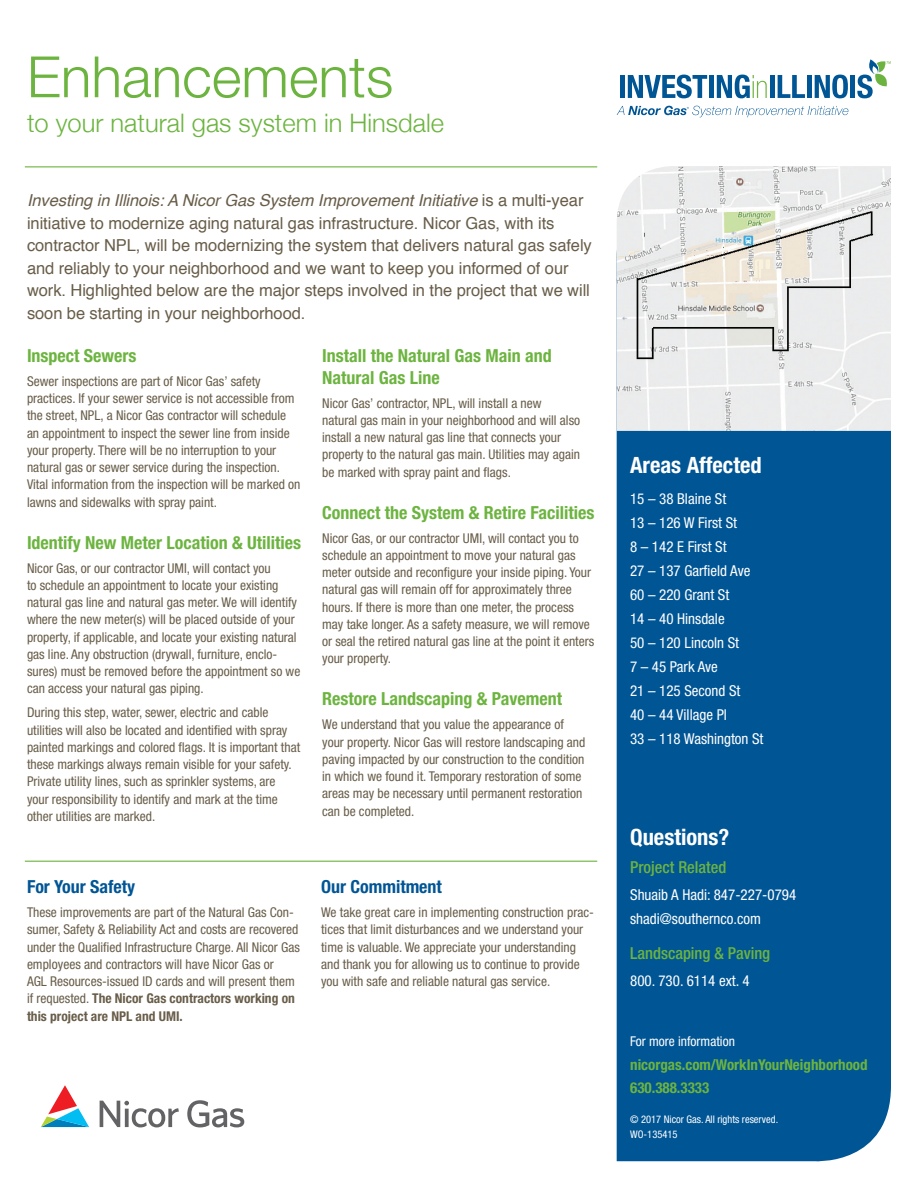
<style>
.page{position:relative;width:918px;height:1188px;background:#fff}
.page>*{position:absolute;margin:0;border:0;box-sizing:border-box;transform-origin:0 0}
.t1{font:300 57px "Helvetica Neue";color:#6cb43f}
.t2{font:300 25.5px "Helvetica Neue";color:#6cb43f}
.t3{font:700 condensed 22.5px "Helvetica Neue";color:#fff}
.t4{font:700 condensed 18px/21.8px "Helvetica Neue";color:#6cb43f}
.t5{font:700 condensed 18px "Helvetica Neue";color:#005595}
.t6{font:16.5px/22.5px "Helvetica";letter-spacing:-.005em;color:#685d49}
.t7{font:500 condensed 16.5px "Helvetica Neue";color:#6cb43f}
.t8{font:condensed 15px/24px "Helvetica Neue";color:#fff}
.t9{font:700 condensed 15px/22.5px "Helvetica Neue";color:#6cb43f}
.t10{font:condensed 13.5px/17.2px "Helvetica Neue";color:#685d49}
.t11{font:condensed 13.5px "Helvetica Neue";color:#fff}
.t12{font:condensed 10.5px/15px "Helvetica Neue";color:#fff}
.s1{font-style:italic}
.s2{font-weight:700}
</style>
<div class="page">
<div style="left:617px;top:431px;width:274px;height:731px;background:#005595"></div>
<hr style="left:25px;top:166px;width:572px;height:1px;background:#6cb43f">
<hr style="left:25px;top:861px;width:572px;height:1px;background:#6cb43f">
<svg style="left:617px;top:106px;width:231px;height:11px"></svg>
<div style="left:620px;top:75px;width:5px;height:23px;background:#005595"></div>
<svg style="left:628px;top:75px;width:79px;height:23px"></svg>
<div style="left:709px;top:75px;width:5px;height:23px;background:#005595"></div>
<svg style="left:717px;top:75px;width:50px;height:23px"></svg>
<hr style="left:770px;top:75px;width:4px;height:23px;background:#005595">
<svg style="left:778px;top:75px;width:27px;height:23px"></svg>
<div style="left:807px;top:75px;width:5px;height:23px;background:#005595"></div>
<svg style="left:815px;top:75px;width:33px;height:23px"></svg>
<hr style="left:851px;top:75px;width:4px;height:23px;background:#005595">
<svg style="left:857px;top:59px;width:34px;height:39px"></svg>
<img style="left:617px;top:166px;width:274px;height:265px">
<svg style="left:41px;top:1085px;width:48px;height:42px"></svg>
<svg style="left:100px;top:1100px;width:144px;height:27px"></svg>
<h1 class="t1" style="left:27px;top:31px;width:368px">Enhancements</h1>
<h2 class="t2" style="left:27px;top:102px;width:419px">to your natural gas system in Hinsdale</h2>
<p class="t6" style="left:27px;top:190px;width:566px"><span class="s1">Investing in Illinois: A Nicor Gas System Improvement Initiative</span> is a multi-year initiative to modernize aging natural gas infrastructure. Nicor Gas, with its contractor NPL, will be modernizing the system that delivers natural gas safely and reliably to your neighborhood and we want to keep you informed of our work. Highlighted below are the major steps involved in the project that we will soon be starting in your neighborhood.</p>
<h3 class="t4" style="left:27px;top:344px;width:111px">Inspect Sewers</h3>
<p class="t10" style="left:27px;top:372px;width:275px">Sewer inspections are part of Nicor Gas’ safety practices. If your sewer service is not accessible from the street, NPL, a Nicor Gas contractor will schedule an appointment to inspect the sewer line from inside your property. There will be no interruption to your natural gas or sewer service during the inspection.<br>Vital information from the inspection will be marked on lawns and sidewalks with spray paint.</p>
<h3 class="t4" style="left:27px;top:531px;width:276px">Identify New Meter Location &amp; Utilities</h3>
<p class="t10" style="left:27px;top:559px;width:275px">Nicor Gas, or our contractor UMI, will contact you<br>to schedule an appointment to locate your existing natural gas line and natural gas meter. We will identify where the new meter(s) will be placed outside of your property, if applicable, and locate your existing natural gas line. Any obstruction (drywall, furniture, enclo&shy;sures) must be removed before the appointment so we can access your natural gas piping.</p>
<p class="t10" style="left:27px;top:704px;width:275px">During this step, water, sewer, electric and cable utilities will also be located and identified with spray painted markings and colored flags. It is important that these markings always remain visible for your safety.<br>Private utility lines, such as sprinkler systems, are your responsibility to identify and mark at the time other utilities are marked.</p>
<h3 class="t4" style="left:322px;top:344px;width:231px">Install the Natural Gas Main and<br>Natural Gas Line</h3>
<p class="t10" style="left:322px;top:394px;width:259px">Nicor Gas’ contractor, NPL, will install a new<br>natural gas main in your neighborhood and will also install a new natural gas line that connects your property to the natural gas main. Utilities may again be marked with spray paint and flags.</p>
<h3 class="t4" style="left:322px;top:501px;width:274px">Connect the System &amp; Retire Facilities</h3>
<p class="t10" style="left:322px;top:529px;width:274px">Nicor Gas, or our contractor UMI, will contact you to schedule an appointment to move your natural gas meter outside and reconfigure your inside piping. Your natural gas will remain off for approximately three hours. If there is more than one meter, the process may take longer. As a safety measure, we will remove or seal the retired natural gas line at the point it enters your property.</p>
<h3 class="t4" style="left:322px;top:688px;width:241px">Restore Landscaping &amp; Pavement</h3>
<p class="t10" style="left:322px;top:716px;width:265px">We understand that you value the appearance of your property. Nicor Gas will restore landscaping and paving impacted by our construction to the condition in which we found it. Temporary restoration of some areas may be necessary until permanent restoration can be completed.</p>
<h3 class="t5" style="left:27px;top:876px;width:110px">For Your Safety</h3>
<p class="t10" style="left:27px;top:904px;width:274px">These improvements are part of the Natural Gas Con&shy;sumer, Safety &amp; Reliability Act and costs are recovered under the Qualified Infrastructure Charge. All Nicor Gas employees and contractors will have Nicor Gas or<br>AGL Resources-issued ID cards and will present them if requested. <span class="s2">The Nicor Gas contractors working on this project are NPL and UMI.</span></p>
<h3 class="t5" style="left:321px;top:876px;width:122px">Our Commitment</h3>
<p class="t10" style="left:321px;top:904px;width:274px">We take great care in implementing construction prac&shy;tices that limit disturbances and we understand your time is valuable. We appreciate your understanding and thank you for allowing us to continue to provide you with safe and reliable natural gas service.</p>
<h3 class="t3" style="left:630px;top:452px;width:133px">Areas Affected</h3>
<p class="t8" style="left:630px;top:487px;width:135px">15 – 38 Blaine St<br>13 – 126 W First St<br>8 – 142 E First St<br>27 – 137 Garfield Ave<br>60 – 220 Grant St<br>14 – 40 Hinsdale<br>50 – 120 Lincoln St<br>7 – 45 Park Ave<br>21 – 125 Second St<br>40 – 44 Village Pl<br>33 – 118 Washington St</p>
<h3 class="t3" style="left:630px;top:823px;width:101px">Questions?</h3>
<p class="t7" style="left:630px;top:858px;width:98px">Project Related</p>
<p class="t8" style="left:630px;top:883px;width:168px">Shuaib A Hadi: 847-227-0794 shadi@southernco.com</p>
<p class="t7" style="left:630px;top:944px;width:142px">Landscaping &amp; Paving</p>
<p class="t8" style="left:630px;top:969px;width:121px">800. 730. 6114 ext. 4</p>
<p class="t11" style="left:630px;top:1033px;width:106px">For more information</p>
<p class="t9" style="left:630px;top:1053px;width:239px">nicorgas.com/WorkInYourNeighborhood<br>630.388.3333</p>
<p class="t12" style="left:630px;top:1111px;width:150px">© 2017 Nicor Gas. All rights reserved.<br>WO-135415</p>
</div>
